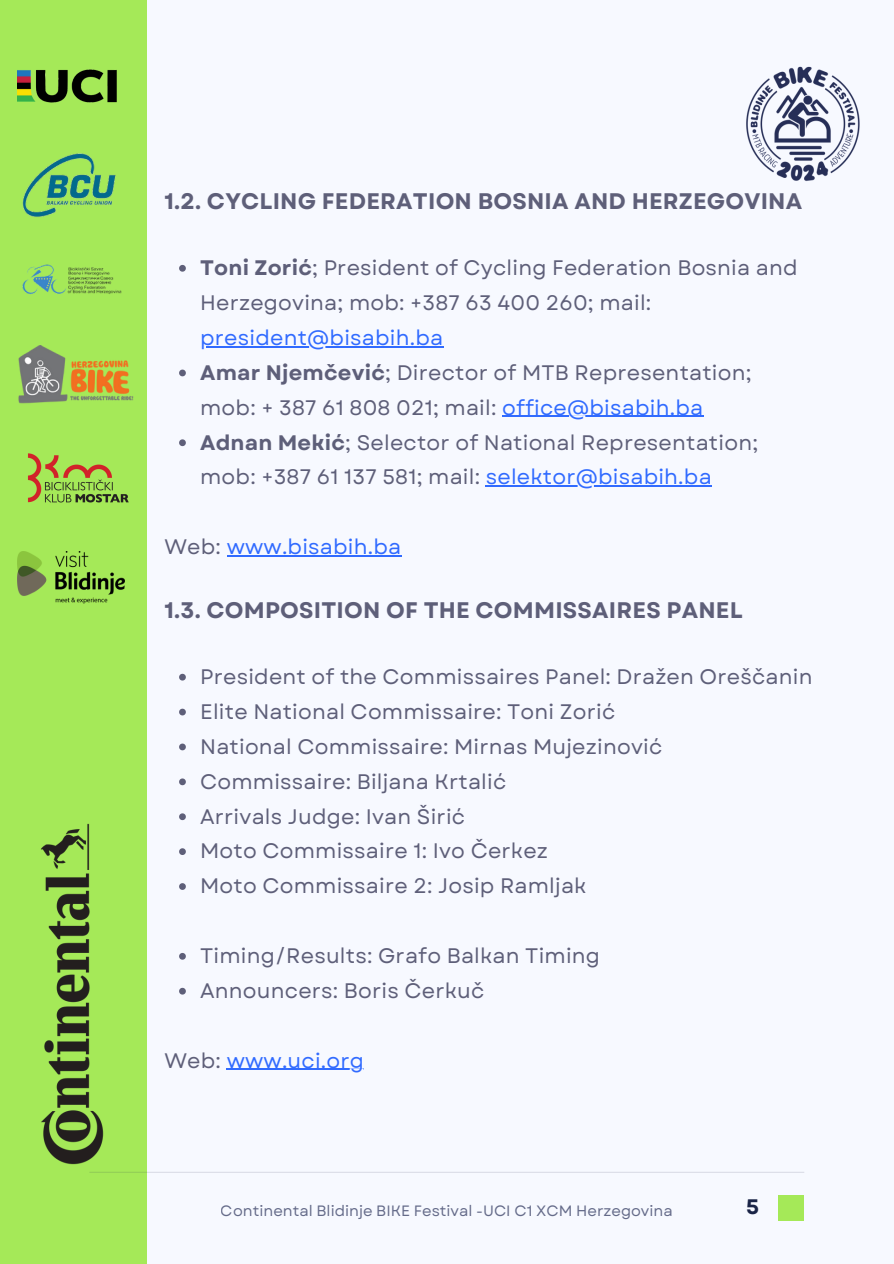
<style>
.page{position:relative;width:894px;height:1264px;background:#fff}
.page>*{position:absolute;margin:0;border:0;box-sizing:border-box;transform-origin:0 0}
.t1{font:700 22.5px "Garet";letter-spacing:.01em;color:#5e5f79}
.t2{font:21px/34.8px "Garet";letter-spacing:.01em;color:#5e5f79}
.t3{font:21px "Garet";letter-spacing:.01em;color:#316bff}
.t4{font:700 21px "Garet";color:#1a2447}
.t5{font:15px "Garet";color:#262e57}
.s1{font-weight:700}
.s2{color:#316bff}
.s3{color:#5e5f79}
</style>
<div class="page">
<div style="left:0;top:0;width:893px;height:1263px;background:#f7f9ff"></div>
<div style="left:778px;top:1195px;width:26px;height:25px;background:#a5e958"></div>
<div style="left:0;top:0;width:147px;height:1263px;background:#a5e958"></div>
<img style="left:18px;top:69px;width:99px;height:34px">
<hr style="left:89px;top:1171px;width:715px;height:1px;background:#1a2447">
<svg style="left:179px;top:265px;width:7px;height:7px"></svg>
<hr style="left:200px;top:346px;width:243px;height:1px;background:#316bff">
<svg style="left:179px;top:369px;width:7px;height:7px"></svg>
<hr style="left:502px;top:416px;width:201px;height:1px;background:#316bff">
<svg style="left:179px;top:439px;width:7px;height:7px"></svg>
<hr style="left:485px;top:485px;width:226px;height:1px;background:#316bff">
<hr style="left:226px;top:555px;width:175px;height:1px;background:#316bff">
<img style="left:746px;top:66px;width:114px;height:115px">
<svg style="left:179px;top:673px;width:7px;height:7px"></svg>
<svg style="left:179px;top:708px;width:7px;height:7px"></svg>
<svg style="left:179px;top:743px;width:7px;height:7px"></svg>
<svg style="left:179px;top:778px;width:7px;height:7px"></svg>
<svg style="left:179px;top:813px;width:7px;height:7px"></svg>
<svg style="left:179px;top:848px;width:7px;height:7px"></svg>
<svg style="left:179px;top:883px;width:7px;height:6px"></svg>
<svg style="left:179px;top:953px;width:7px;height:6px"></svg>
<svg style="left:179px;top:987px;width:7px;height:7px"></svg>
<hr style="left:226px;top:1068px;width:138px;height:1px;background:#316bff">
<img style="left:28px;top:453px;width:101px;height:50px">
<img style="left:40px;top:823px;width:132px;height:349px">
<img style="left:22px;top:264px;width:100px;height:30px">
<img style="left:22px;top:153px;width:94px;height:64px">
<img style="left:18px;top:346px;width:116px;height:58px">
<img style="left:18px;top:552px;width:106px;height:51px">
<p class="t1" style="left:164px;top:184px;width:639px">1.2. CYCLING FEDERATION BOSNIA AND HERZEGOVINA</p>
<p class="t2" style="left:200px;top:250px;width:598px"><span class="s1">Toni Zorić</span>; President of Cycling Federation Bosnia and<br>Herzegovina; mob: +387 63 400 260; mail:</p>
<p class="t2" style="left:200px;top:320px;width:553px"><span class="s2">president@bisabih.ba<br></span><span class="s1">Amar Njemčević</span>; Director of MTB Representation; mob: + 387 61 808 021; mail: <span class="s2">office@bisabih.ba</span></p>
<p class="t2" style="left:200px;top:425px;width:559px"><span class="s1">Adnan Mekić</span>; Selector of National Representation; mob: +387 61 137 581; mail: <span class="s2">selektor@bisabih.ba</span></p>
<p class="t3" style="left:164px;top:531px;width:238px"><span class="s3">Web:</span> www.bisabih.ba</p>
<p class="t1" style="left:164px;top:593px;width:579px">1.3. COMPOSITION OF THE COMMISSAIRES PANEL</p>
<h1 class="t2" style="left:200px;top:659px;width:613px">President of the Commissaires Panel: Dražen Oreščanin</h1>
<p class="t2" style="left:200px;top:694px;width:416px">Elite National Commissaire: Toni Zorić</p>
<p class="t2" style="left:200px;top:729px;width:463px">National Commissaire: Mirnas Mujezinović</p>
<p class="t2" style="left:200px;top:764px;width:307px">Commissaire: Biljana Krtalić</p>
<h2 class="t2" style="left:200px;top:798px;width:266px">Arrivals Judge: Ivan Širić</h2>
<h1 class="t2" style="left:200px;top:833px;width:349px">Moto Commissaire 1: Ivo Čerkez</h1>
<p class="t2" style="left:200px;top:868px;width:388px">Moto Commissaire 2: Josip Ramljak</p>
<p class="t2" style="left:200px;top:938px;width:401px">Timing/Results: Grafo Balkan Timing</p>
<p class="t2" style="left:200px;top:973px;width:286px">Announcers: Boris Čerkuč</p>
<p class="t3" style="left:164px;top:1045px;width:201px"><span class="s3">Web:</span> www.uci.org</p>
<p class="t5" style="left:221px;top:1199px;width:453px">Continental Blidinje BIKE Festival -UCI C1 XCM Herzegovina</p>
<p class="t4" style="left:746px;top:1191px;width:14px">5</p>
</div>
